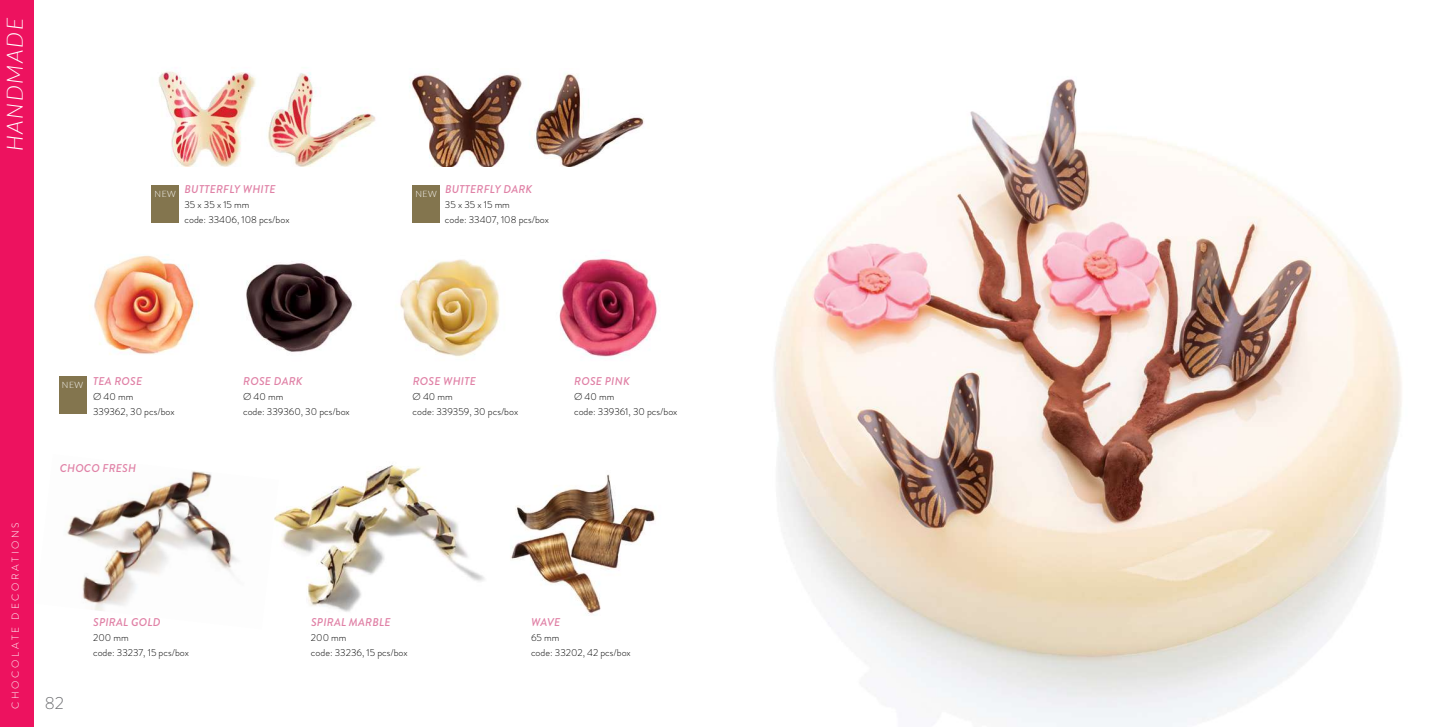
<style>
.page{position:relative;width:1453px;height:727px;background:#fff}
.page>*{position:absolute;margin:0;border:0;box-sizing:border-box;transform-origin:0 0}
.t1{font:italic 300 22.5px "Lato";letter-spacing:.075em;color:#fff}
.t2{font:300 17.5px "Brandon Grotesque";color:#6d6e71}
.t3{font:italic 500 11.25px "Brandon Grotesque";letter-spacing:.02em;color:#e081a6}
.t4{font:300 10px/15px "Brandon Grotesque";color:#000}
.t5{font:300 10px "Brandon Grotesque";letter-spacing:.27em;color:#fff}
.t6{font:300 8.75px "Lato";letter-spacing:.05em;color:#fff}
</style>
<div class="page">
<img style="left:246px;top:252px;width:414px;height:107px">
<img style="left:279px;top:465px;width:206px;height:147px">
<img style="left:66px;top:471px;width:213px;height:140px">
<img style="left:510px;top:474px;width:146px;height:140px">
<img style="left:774px;top:79px;width:628px;height:647px">
<img style="left:158px;top:71px;width:218px;height:96px">
<img style="left:409px;top:73px;width:235px;height:94px">
<img style="left:94px;top:255px;width:105px;height:100px">
<div style="left:59px;top:376px;width:27px;height:38px;background:#83754e"></div>
<div style="left:152px;top:185px;width:27px;height:38px;background:#83754e"></div>
<div style="left:413px;top:185px;width:27px;height:38px;background:#83754e"></div>
<div style="left:0;top:0;width:33px;height:726px;background:#ed125f"></div>
<h1 class="t1" style="left:-1px;top:151px;width:135px;rotate:-90deg">HANDMADE</h1>
<p class="t6" style="left:155px;top:189px;width:23px">NEW</p>
<p class="t3" style="left:185px;top:181px;width:92px">BUTTERFLY WHITE</p>
<p class="t4" style="left:184px;top:197px;width:107px">35 x 35 x 15 mm<br>code: 33406, 108 pcs/box</p>
<p class="t6" style="left:415px;top:189px;width:23px">NEW</p>
<p class="t3" style="left:445px;top:181px;width:89px">BUTTERFLY DARK</p>
<p class="t4" style="left:445px;top:197px;width:106px">35 x 35 x 15 mm<br>code: 33407, 108 pcs/box</p>
<p class="t5" style="left:9px;top:709px;width:188px;rotate:-90deg">CHOCOLATE DECORATIONS</p>
<p class="t6" style="left:62px;top:380px;width:23px">NEW</p>
<p class="t3" style="left:93px;top:373px;width:50px">TEA ROSE</p>
<p class="t4" style="left:93px;top:389px;width:83px">Ø 40 mm<br>339362, 30 pcs/box</p>
<p class="t3" style="left:60px;top:460px;width:78px">CHOCO FRESH</p>
<h2 class="t2" style="left:45px;top:690px;width:21px">82</h2>
<p class="t3" style="left:93px;top:614px;width:69px">SPIRAL GOLD</p>
<p class="t4" style="left:93px;top:630px;width:97px">200 mm<br>code: 33237, 15 pcs/box</p>
<p class="t3" style="left:243px;top:373px;width:61px">ROSE DARK</p>
<p class="t4" style="left:243px;top:389px;width:108px">Ø 40 mm<br>code: 339360, 30 pcs/box</p>
<p class="t3" style="left:413px;top:373px;width:65px">ROSE WHITE</p>
<p class="t4" style="left:413px;top:389px;width:107px">Ø 40 mm<br>code: 339359, 30 pcs/box</p>
<p class="t3" style="left:574px;top:373px;width:57px">ROSE PINK</p>
<p class="t4" style="left:574px;top:389px;width:105px">Ø 40 mm<br>code: 339361, 30 pcs/box</p>
<p class="t3" style="left:311px;top:614px;width:81px">SPIRAL MARBLE</p>
<p class="t4" style="left:311px;top:630px;width:98px">200 mm<br>code: 33236, 15 pcs/box</p>
<p class="t3" style="left:531px;top:614px;width:31px">WAVE</p>
<p class="t4" style="left:531px;top:630px;width:101px">65 mm<br>code: 33202, 42 pcs/box</p>
</div>
